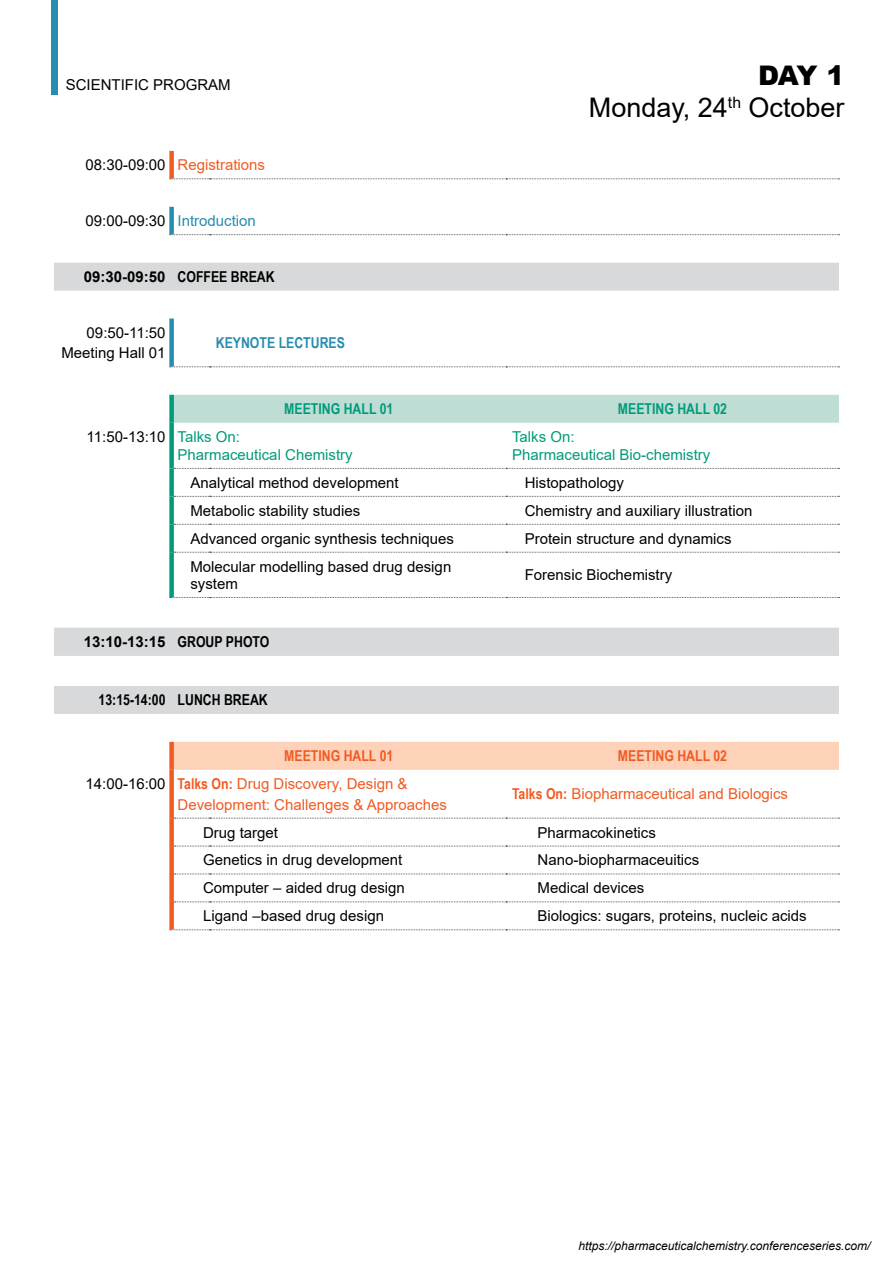
<style>
.page{position:relative;width:893px;height:1263px;background:#fff}
.page>*{position:absolute;margin:0;border:0;box-sizing:border-box;transform-origin:0 0}
.t1{font:27px/32.4px "Arial";color:#000;text-align:right}
.t2{font:15px/20.4px "Arial";color:#000;text-align:right}
.t3{font:15px/20.4px "Arial";color:#f15a22}
.t4{font:15px/17.5px "Arial";color:#009b79}
.t5{font:700 15px "Arial";color:#000}
.t6{font:700 15px "Arial Narrow";color:#009b79}
.t7{font:700 15px "Arial Narrow";color:#f15a22}
.t8{font:15px "Arial";color:#268cb0}
.t9{font:700 15px "Arial Narrow";color:#000}
.t10{font:700 15px "Arial Narrow";color:#268cb0}
.t11{font:italic 12px "Arial";color:#000}
.s1{color:#000}
.s2{font-family:"Arial Narrow"}
.s3{font-weight:900}
.s4{font-family:"Arial Narrow";font-weight:700}
</style>
<div class="page">
<div style="left:51px;top:0;width:7px;height:94px;background:#268cb0"></div>
<svg style="left:54px;top:263px;width:785px;height:451px"></svg>
<div style="left:174px;top:395px;width:665px;height:28px;background:#beddd4"></div>
<div style="left:174px;top:742px;width:665px;height:28px;background:#fdd2b9"></div>
<div style="left:169px;top:423px;width:5px;height:45px;background:#009b79"></div>
<svg style="left:174px;top:468px;width:666px;height:1px"></svg>
<div style="left:169px;top:468px;width:5px;height:28px;background:#009b79"></div>
<div style="left:169px;top:496px;width:5px;height:28px;background:#009b79"></div>
<svg style="left:174px;top:496px;width:666px;height:1px"></svg>
<div style="left:169px;top:524px;width:5px;height:28px;background:#009b79"></div>
<div style="left:169px;top:552px;width:5px;height:45px;background:#009b79"></div>
<svg style="left:174px;top:524px;width:666px;height:1px"></svg>
<svg style="left:170px;top:234px;width:670px;height:1px"></svg>
<svg style="left:170px;top:366px;width:670px;height:1px"></svg>
<svg style="left:174px;top:552px;width:666px;height:1px"></svg>
<svg style="left:170px;top:597px;width:670px;height:1px"></svg>
<svg style="left:170px;top:178px;width:670px;height:1px"></svg>
<div style="left:169px;top:770px;width:5px;height:48px;background:#f15a22"></div>
<div style="left:169px;top:151px;width:5px;height:27px;background:#f15a22"></div>
<svg style="left:174px;top:818px;width:666px;height:1px"></svg>
<svg style="left:174px;top:846px;width:666px;height:1px"></svg>
<svg style="left:174px;top:873px;width:666px;height:1px"></svg>
<svg style="left:174px;top:901px;width:666px;height:1px"></svg>
<svg style="left:170px;top:929px;width:670px;height:1px"></svg>
<div style="left:169px;top:818px;width:5px;height:28px;background:#f15a22"></div>
<div style="left:169px;top:846px;width:5px;height:28px;background:#f15a22"></div>
<div style="left:169px;top:874px;width:5px;height:28px;background:#f15a22"></div>
<div style="left:169px;top:902px;width:5px;height:27px;background:#f15a22"></div>
<div style="left:169px;top:742px;width:5px;height:28px;background:#f15a22"></div>
<div style="left:169px;top:395px;width:5px;height:28px;background:#009b79"></div>
<div style="left:169px;top:207px;width:5px;height:27px;background:#268cb0"></div>
<div style="left:169px;top:318px;width:5px;height:48px;background:#268cb0"></div>
<p class="t2" style="left:66px;top:75px;width:167px">SCIENTIFIC PROGRAM</p>
<p class="t3" style="left:86px;top:155px;width:181px"><span class="s1">08:30-09:00</span> Registrations</p>
<p class="t8" style="left:86px;top:211px;width:172px"><span class="s1">09:00-09:30</span> Introduction</p>
<p class="t5" style="left:84px;top:266px;width:192px">09:30-09:50 <span class="s2">COFFEE BREAK</span></p>
<p class="t2" style="left:61px;top:322px;width:106px">09:50-11:50<br>Meeting Hall 01</p>
<p class="t10" style="left:216px;top:331px;width:131px">KEYNOTE LECTURES</p>
<h1 class="t1" style="left:589px;top:59px;width:257px"><span class="s3">DAY 1<br></span>Monday, 24<sup>th</sup> October</h1>
<p class="t6" style="left:284px;top:398px;width:111px">MEETING HALL 01</p>
<p class="t6" style="left:618px;top:398px;width:111px">MEETING HALL 02</p>
<p class="t4" style="left:178px;top:428px;width:177px;text-indent:-91px"><span class="s1">11:50-13:10</span> Talks On:<br>Pharmaceutical Chemistry</p>
<p class="t4" style="left:512px;top:428px;width:200px">Talks On:<br>Pharmaceutical Bio-chemistry</p>
<p class="t2" style="left:190px;top:472px;width:210px">Analytical method development</p>
<p class="t2" style="left:525px;top:472px;width:101px">Histopathology</p>
<p class="t2" style="left:190px;top:500px;width:172px">Metabolic stability studies</p>
<p class="t2" style="left:525px;top:500px;width:229px">Chemistry and auxiliary illustration</p>
<p class="t2" style="left:190px;top:528px;width:265px">Advanced organic synthesis techniques</p>
<p class="t2" style="left:525px;top:528px;width:208px">Protein structure and dynamics</p>
<p class="t2" style="left:190px;top:557px;width:262px;line-height:17.4px;text-align:left">Molecular modelling based drug design system</p>
<p class="t2" style="left:525px;top:565px;width:149px">Forensic Biochemistry</p>
<p class="t5" style="left:84px;top:631px;width:187px">13:10-13:15 <span class="s2">GROUP PHOTO</span></p>
<p class="t9" style="left:99px;top:689px;width:171px">13:15-14:00 LUNCH BREAK</p>
<p class="t7" style="left:284px;top:745px;width:111px">MEETING HALL 01</p>
<p class="t7" style="left:618px;top:745px;width:111px">MEETING HALL 02</p>
<p class="t3" style="left:178px;top:774px;width:271px;text-indent:-92px"><span class="s1">14:00-16:00</span> <span class="s4">Talks On:</span> Drug Discovery, Design &amp;<br>Development: Challenges &amp; Approaches</p>
<p class="t3" style="left:512px;top:784px;width:278px"><span class="s4">Talks On:</span> Biopharmaceutical and Biologics</p>
<p class="t2" style="left:203px;top:822px;width:77px">Drug target</p>
<p class="t2" style="left:537px;top:822px;width:120px">Pharmacokinetics</p>
<p class="t2" style="left:203px;top:850px;width:201px">Genetics in drug development</p>
<p class="t2" style="left:537px;top:850px;width:163px">Nano-biopharmaceuitics</p>
<p class="t2" style="left:203px;top:878px;width:203px">Computer – aided drug design</p>
<p class="t2" style="left:537px;top:878px;width:108px">Medical devices</p>
<p class="t2" style="left:203px;top:906px;width:182px">Ligand –based drug design</p>
<p class="t2" style="left:537px;top:906px;width:271px">Biologics: sugars, proteins, nucleic acids</p>
<p class="t11" style="left:579px;top:1238px;width:293px">https://pharmaceuticalchemistry.conferenceseries.com/</p>
</div>
